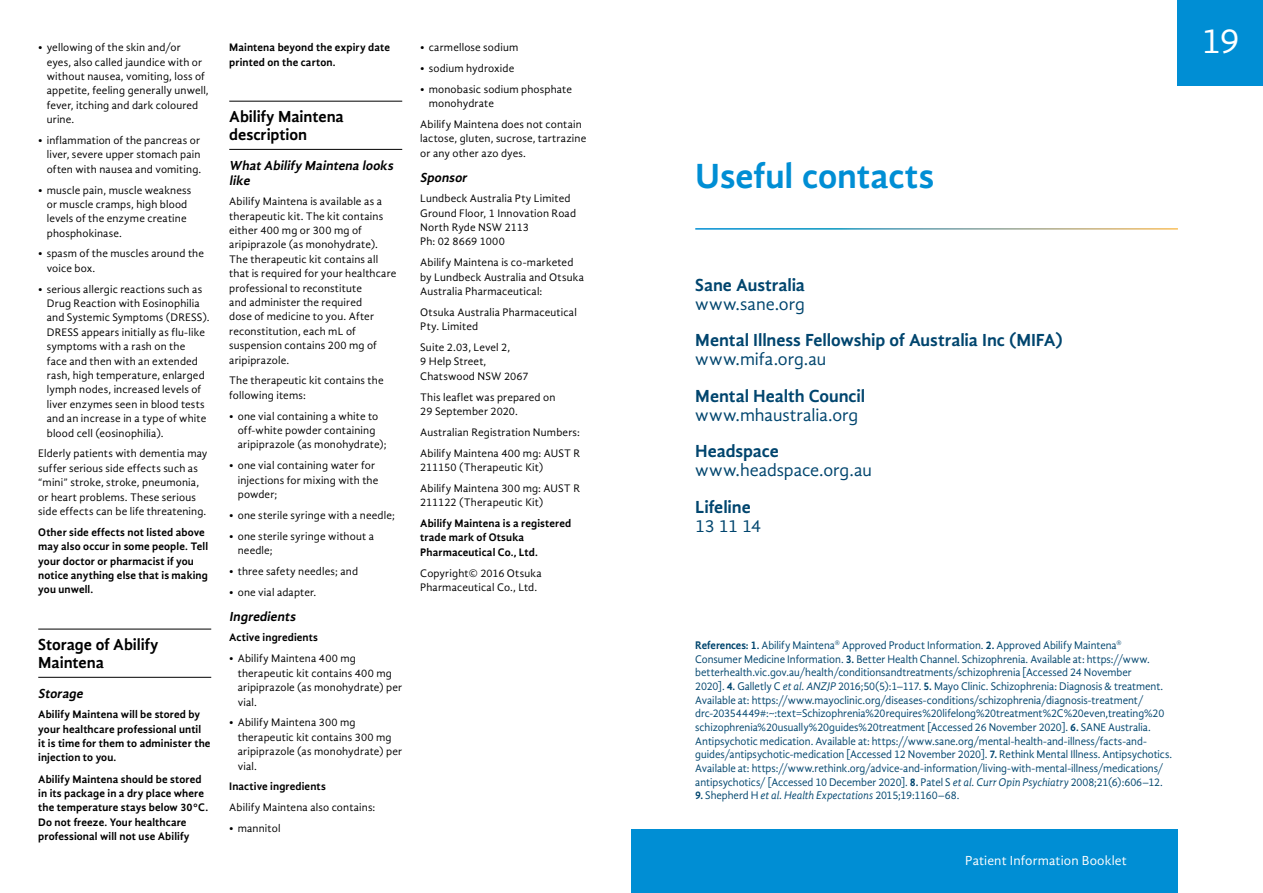
<style>
.page{position:relative;width:1263px;height:893px;background:#fff}
.page>*{position:absolute;margin:0;border:0;box-sizing:border-box;transform-origin:0 0}
.t1{font:700 36px "Gandhi Sans";color:#008ed4}
.t2{font:36px "Gandhi Sans";color:#fff}
.t3{font:700 18px "Gandhi Sans";letter-spacing:-.005em;color:#00456e}
.t4{font:18px "Gandhi Sans";letter-spacing:-.005em;color:#00456e}
.t5{font:700 16.5px/18px "Gandhi Sans";letter-spacing:-.005em;color:#000}
.t6{font:italic 700 13.5px/15px "Gandhi Sans";color:#000}
.t7{font:13.5px "Gandhi Sans";letter-spacing:.01em;color:#fff}
.t8{font:11.4px/13.6px "Gandhi Sans";letter-spacing:-.005em;color:#00456e;scale:.95 1}
.t9{font:11.25px/14.4px "Gandhi Sans";letter-spacing:.015em;color:#000}
.t10{font:700 11.25px/14.4px "Gandhi Sans";letter-spacing:.01em;color:#000}
.s1{font-weight:700}
.s2{font-style:italic}
</style>
<div class="page">
<div style="left:631px;top:829px;width:547px;height:64px;background:#008ed4"></div>
<div style="left:1178px;top:0;width:85px;height:85px;background:#008ed4"></div>
<hr style="left:38px;top:629px;width:173px;height:1px;background:#000">
<hr style="left:38px;top:677px;width:173px;height:1px;background:#000">
<hr style="left:229px;top:101px;width:173px;height:1px;background:#000">
<hr style="left:229px;top:149px;width:173px;height:1px;background:#000">
<p class="t9" style="left:38px;top:40px;width:144px">• yellowing of the skin and/or</p>
<p class="t9" style="left:47px;top:55px;width:163px">eyes, also called jaundice with or without nausea, vomiting, loss of appetite, feeling generally unwell, fever, itching and dark coloured urine.</p>
<p class="t9" style="left:47px;top:133px;width:156px;text-align:justify;text-indent:-9px">• inflammation of the pancreas or liver, severe upper stomach pain often with nausea and vomiting.</p>
<p class="t9" style="left:47px;top:183px;width:146px;text-indent:-9px">• muscle pain, muscle weakness or muscle cramps, high blood levels of the enzyme creatine phosphokinase.</p>
<p class="t9" style="left:47px;top:246px;width:159px;text-indent:-9px">• spasm of the muscles around the voice box.</p>
<p class="t9" style="left:47px;top:282px;width:164px;text-indent:-9px">• serious allergic reactions such as<br>Drug Reaction with Eosinophilia and Systemic Symptoms (DRESS).<br>DRESS appears initially as flu-like symptoms with a rash on the<br>face and then with an extended rash, high temperature, enlarged lymph nodes, increased levels of liver enzymes seen in blood tests and an increase in a type of white blood cell (eosinophilia).</p>
<p class="t9" style="left:38px;top:446px;width:171px">Elderly patients with dementia may suffer serious side effects such as “mini” stroke, stroke, pneumonia, or heart problems. These serious side effects can be life threatening.</p>
<p class="t10" style="left:38px;top:525px;width:171px">Other side effects not listed above may also occur in some people. Tell your doctor or pharmacist if you notice anything else that is making you unwell.</p>
<h3 class="t5" style="left:38px;top:635px;width:122px">Storage of Abilify<br>Maintena</h3>
<p class="t6" style="left:38px;top:686px;width:49px">Storage</p>
<p class="t10" style="left:38px;top:707px;width:174px">Abilify Maintena will be stored by your healthcare professional until it is time for them to administer the injection to you.</p>
<p class="t10" style="left:38px;top:771px;width:171px">Abilify Maintena should be stored in its package in a dry place where the temperature stays below 30°C.<br>Do not freeze. Your healthcare professional will not use Abilify</p>
<p class="t10" style="left:229px;top:40px;width:162px">Maintena beyond the expiry date printed on the carton.</p>
<h3 class="t5" style="left:229px;top:107px;width:116px">Abilify Maintena description</h3>
<p class="t6" style="left:229px;top:158px;width:168px">What Abilify Maintena looks like</p>
<p class="t9" style="left:229px;top:194px;width:169px">Abilify Maintena is available as a therapeutic kit. The kit contains either 400 mg or 300 mg of aripiprazole (as monohydrate).<br>The therapeutic kit contains all that is required for your healthcare professional to reconstitute<br>and administer the required<br>dose of medicine to you. After reconstitution, each mL of suspension contains 200 mg of aripiprazole.</p>
<p class="t9" style="left:229px;top:373px;width:156px">The therapeutic kit contains the following items:</p>
<p class="t9" style="left:238px;top:409px;width:150px;text-indent:-9px">• one vial containing a white to off-white powder containing aripiprazole (as monohydrate);</p>
<p class="t9" style="left:238px;top:458px;width:142px;text-indent:-9px">• one vial containing water for injections for mixing with the powder;</p>
<p class="t9" style="left:229px;top:508px;width:167px">• one sterile syringe with a needle;</p>
<p class="t9" style="left:238px;top:529px;width:138px;text-indent:-9px">• one sterile syringe without a needle;</p>
<p class="t9" style="left:229px;top:564px;width:130px">• three safety needles; and</p>
<p class="t9" style="left:229px;top:585px;width:89px">• one vial adapter.</p>
<p class="t6" style="left:229px;top:609px;width:70px">Ingredients</p>
<p class="t10" style="left:229px;top:630px;width:90px">Active ingredients</p>
<p class="t9" style="left:238px;top:651px;width:166px;text-indent:-9px">• Abilify Maintena 400 mg therapeutic kit contains 400 mg aripiprazole (as monohydrate) per vial.</p>
<p class="t9" style="left:238px;top:715px;width:166px;text-indent:-9px">• Abilify Maintena 300 mg therapeutic kit contains 300 mg aripiprazole (as monohydrate) per vial.</p>
<p class="t10" style="left:229px;top:779px;width:98px">Inactive ingredients</p>
<p class="t9" style="left:229px;top:800px;width:148px">Abilify Maintena also contains:</p>
<p class="t9" style="left:229px;top:821px;width:53px">• mannitol</p>
<p class="t9" style="left:420px;top:40px;width:100px">• carmellose sodium</p>
<p class="t9" style="left:420px;top:61px;width:96px">• sodium hydroxide</p>
<p class="t9" style="left:429px;top:82px;width:145px;text-indent:-9px">• monobasic sodium phosphate monohydrate</p>
<p class="t9" style="left:420px;top:117px;width:168px">Abilify Maintena does not contain lactose, gluten, sucrose, tartrazine or any other azo dyes.</p>
<p class="t6" style="left:420px;top:170px;width:51px">Sponsor</p>
<p class="t9" style="left:420px;top:191px;width:157px">Lundbeck Australia Pty Limited<br>Ground Floor, 1 Innovation Road<br>North Ryde NSW 2113<br>Ph: 02 8669 1000</p>
<p class="t9" style="left:420px;top:255px;width:165px">Abilify Maintena is co-marketed by Lundbeck Australia and Otsuka<br>Australia Pharmaceutical:</p>
<p class="t9" style="left:420px;top:305px;width:158px">Otsuka Australia Pharmaceutical<br>Pty. Limited</p>
<p class="t9" style="left:420px;top:340px;width:110px">Suite 2.03, Level 2,<br>9 Help Street,<br>Chatswood NSW 2067</p>
<p class="t9" style="left:420px;top:390px;width:137px">This leaflet was prepared on<br>29 September 2020.</p>
<p class="t9" style="left:420px;top:422px;width:162px;line-height:20.9px">Australian Registration Numbers:<br>Abilify Maintena 400 mg: AUST R</p>
<p class="t9" style="left:420px;top:457px;width:161px;line-height:20.9px">211150 (Therapeutic Kit)<br>Abilify Maintena 300 mg: AUST R</p>
<p class="t9" style="left:420px;top:495px;width:125px">211122 (Therapeutic Kit)</p>
<p class="t10" style="left:420px;top:516px;width:153px">Abilify Maintena is a registered trade mark of Otsuka<br>Pharmaceutical Co., Ltd.</p>
<p class="t9" style="left:420px;top:566px;width:123px">Copyright© 2016 Otsuka<br>Pharmaceutical Co., Ltd.</p>
<h1 class="t1" style="left:695px;top:155px;width:241px">Useful contacts</h1>
<h2 class="t3" style="left:695px;top:274px;width:111px">Sane Australia</h2>
<h2 class="t4" style="left:695px;top:293px;width:111px">www.sane.org</h2>
<h2 class="t3" style="left:695px;top:330px;width:369px">Mental Illness Fellowship of Australia Inc (MIFA)</h2>
<h2 class="t4" style="left:695px;top:349px;width:133px">www.mifa.org.au</h2>
<h2 class="t3" style="left:695px;top:385px;width:171px">Mental Health Council</h2>
<h2 class="t4" style="left:695px;top:405px;width:164px">www.mhaustralia.org</h2>
<h2 class="t3" style="left:695px;top:441px;width:85px">Headspace</h2>
<h2 class="t4" style="left:695px;top:460px;width:178px">www.headspace.org.au</h2>
<h2 class="t3" style="left:695px;top:496px;width:57px">Lifeline</h2>
<h2 class="t4" style="left:695px;top:516px;width:67px">13 11 14</h2>
<h1 class="t2" style="left:1201px;top:21px;width:40px">19</h1>
<p class="t8" style="left:695px;top:638px;width:504px"><span class="s1">References: 1.</span> Abilify Maintena<sup>®</sup> Approved Product Information. <span class="s1">2.</span> Approved Abilify Maintena<sup>®<br></sup>Consumer Medicine Information. <span class="s1">3.</span> Better Health Channel. Schizophrenia. Available at: https://www. betterhealth.vic.gov.au/health/conditionsandtreatments/schizophrenia [Accessed 24 November<br>2020]. <span class="s1">4.</span> Galletly C <span class="s2">et al. ANZJP</span> 2016;50(5):1–117. <span class="s1">5.</span> Mayo Clinic. Schizophrenia: Diagnosis &amp; treatment.<br>Available at: https://www.mayoclinic.org/diseases-conditions/schizophrenia/diagnosis-treatment/ drc-20354449#:~:text=Schizophrenia%20requires%20lifelong%20treatment%2C%20even,treating%20 schizophrenia%20usually%20guides%20treatment [Accessed 26 November 2020]. <span class="s1">6.</span> SANE Australia.<br>Antipsychotic medication. Available at: https://www.sane.org/mental-health-and-illness/facts-and&shy;guides/antipsychotic-medication [Accessed 12 November 2020]. <span class="s1">7.</span> Rethink Mental Illness. Antipsychotics.<br>Available at: https://www.rethink.org/advice-and-information/living-with-mental-illness/medications/ antipsychotics/ [Accessed 10 December 2020]. <span class="s1">8.</span> Patel S <span class="s2">et al. Curr Opin Psychiatry</span> 2008;21(6):606–12.</p>
<p class="t8" style="left:695px;top:789px;width:280px"><span class="s1">9.</span> Shepherd H <span class="s2">et al. Health Expectations</span> 2015;19:1160–68.</p>
<p class="t7" style="left:965px;top:853px;width:163px">Patient Information Booklet</p>
</div>
